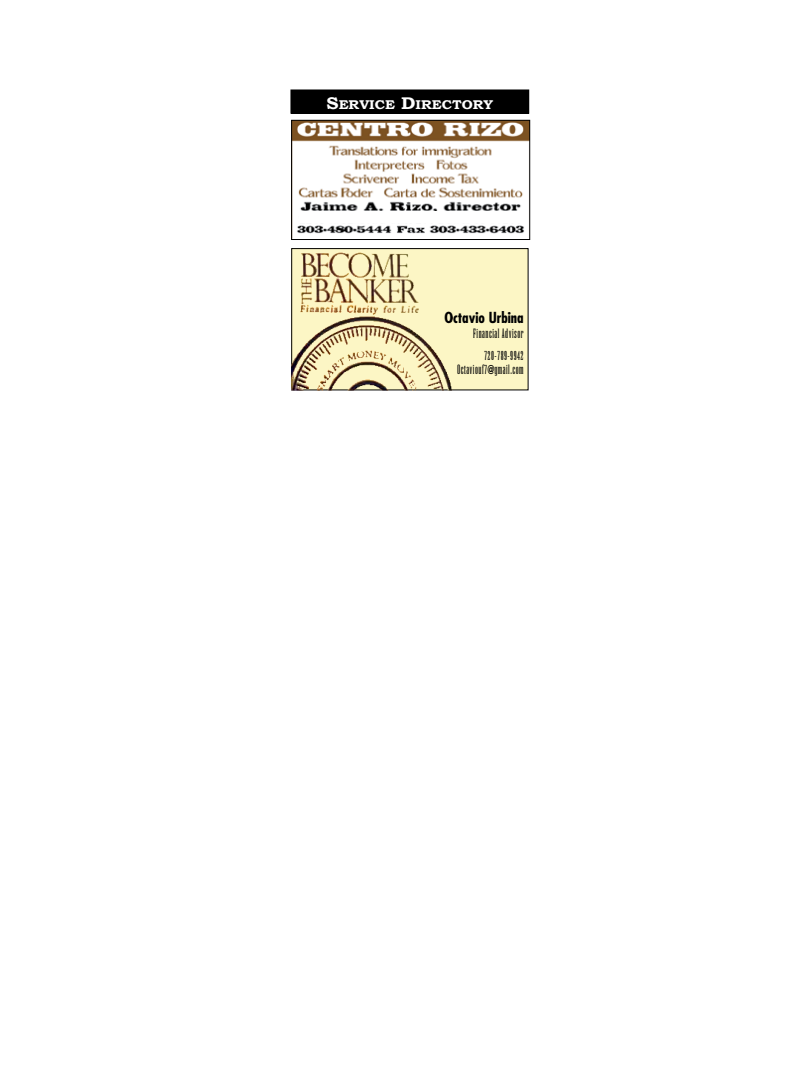
<style>
.page{position:relative;width:807px;height:1080px;background:#fff}
.page>*{position:absolute;margin:0;border:0;box-sizing:border-box;transform-origin:0 0}
.t1{font:700 condensed 14.8px "Futura";color:#000}
.t2{font:700 12.7px "Bookman Old Style";color:#fff;scale:1.09 1}
.t3{font:condensed 11.9px/22px "Runic";letter-spacing:.04em;color:#000;text-align:right}
.s1{font-size:16.9px}
.s2{font-family:"Futura";font-weight:700}
</style>
<div class="page">
<div style="left:291px;top:90px;width:237px;height:23px;background:#000"></div>
<img style="left:293px;top:122px;width:235px;height:112px">
<div style="left:291px;top:120px;width:239px;height:120px;border:1px solid #000"></div>
<div style="left:299px;top:212px;width:222px;height:11px;background:#fff"></div>
<div style="left:291px;top:249px;width:237px;height:141px;background:#fcf6c5"></div>
<div style="left:291px;top:248px;width:237px;height:142px;border:1px solid #000"></div>
<img style="left:291px;top:315px;width:162px;height:75px">
<img style="left:301px;top:252px;width:71px;height:26px">
<p class="t2" style="left:326px;top:97px;width:154px"><span class="s1">S</span>ERVICE <span class="s1">D</span>IRECTORY</p>
<p class="t1" style="left:444px;top:308px;width:81px">Octavio Urbina</p>
<p class="t3" style="left:473px;top:322px;width:52px">Financial Advisor<br>720-789-9942</p>
<p class="t3" style="left:457px;top:358px;width:68px">Octaviouf7<span class="s2">@</span>gmail.com</p>
</div>
